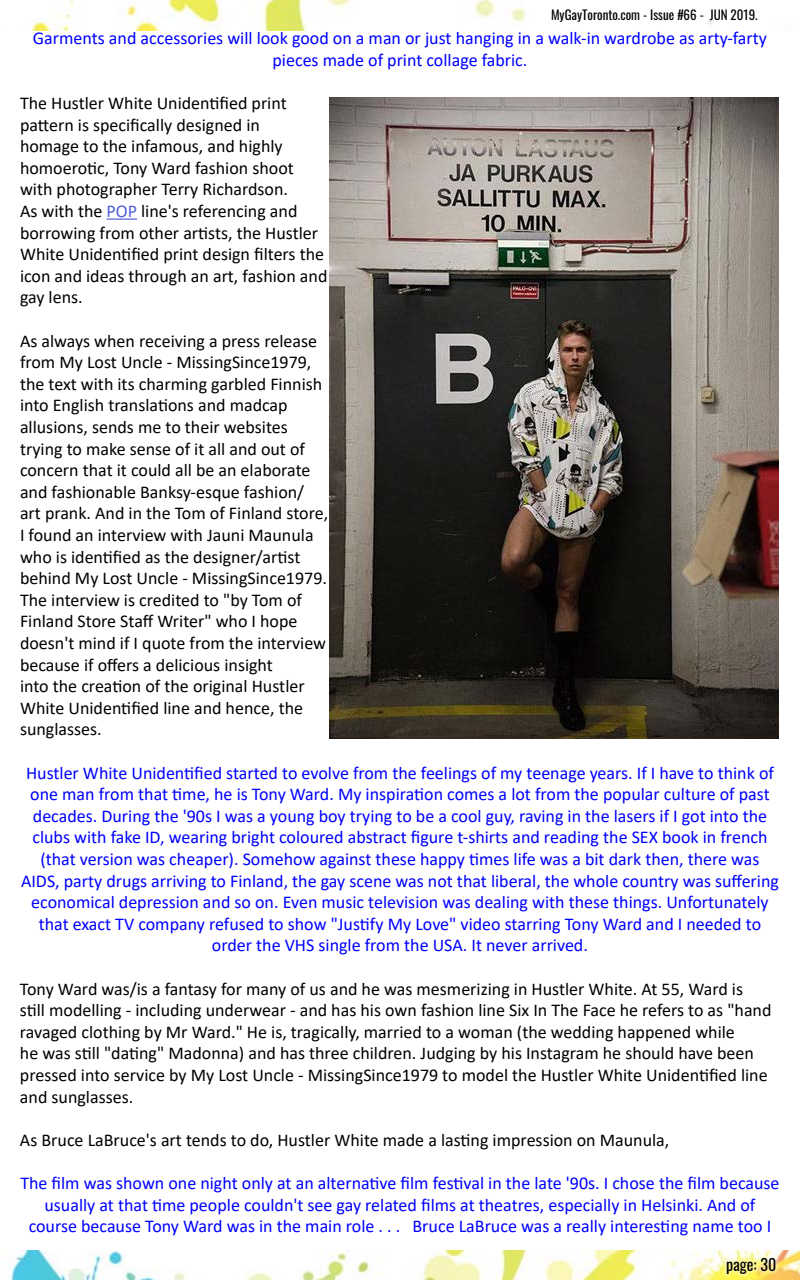
<style>
.page{position:relative;width:800px;height:1280px;background:#fff}
.page>*{position:absolute;margin:0;border:0;box-sizing:border-box;transform-origin:0 0}
.t1{font:18px/21.6px "Calibri";color:#000}
.t2{font:18px/21.6px "Calibri";color:#00f;text-align:center}
.t3{font:16px "Oswald";color:#000}
.t4{font:13px "Oswald";color:#000}
.s1{color:#4f5cd6}
</style>
<div class="page">
<img style="left:9px;top:1250px;width:791px;height:30px">
<img style="left:31px;top:0;width:759px;height:31px">
<svg style="left:723px;top:1253px;width:57px;height:25px"></svg>
<div style="left:547px;top:4px;width:216px;height:23px;background:#fff"></div>
<hr style="left:107px;top:219px;width:30px;height:1px;background:#4f5cd6">
<img style="left:329px;top:97px;width:450px;height:642px">
<p class="t4" style="left:551px;top:3px;width:208px">MyGayToronto.com - Issue #66 - JUN 2019.</p>
<p class="t2" style="left:33px;top:27px;width:736px">Garments and accessories will look good on a man or just hanging in a walk-in wardrobe as arty-farty pieces made of print collage fabric.</p>
<p class="t1" style="left:20px;top:92px;width:309px">The Hustler White Unidentified print pattern is specifically designed in<br>homage to the infamous, and highly homoerotic, Tony Ward fashion shoot with photographer Terry Richardson.<br>As with the <span class="s1">POP</span> line's referencing and borrowing from other artists, the Hustler White Unidentified print design filters the icon and ideas through an art, fashion and gay lens.</p>
<p class="t1" style="left:20px;top:329px;width:310px">As always when receiving a press release from My Lost Uncle - MissingSince1979, the text with its charming garbled Finnish into English translations and madcap allusions, sends me to their websites trying to make sense of it all and out of concern that it could all be an elaborate and fashionable Banksy-esque fashion/ art prank. And in the Tom of Finland store, I found an interview with Jauni Maunula who is identified as the designer/artist behind My Lost Uncle - MissingSince1979.<br>The interview is credited to "by Tom of Finland Store Staff Writer" who I hope doesn't mind if I quote from the interview because if offers a delicious insight<br>into the creation of the original Hustler White Unidentified line and hence, the sunglasses.</p>
<p class="t2" style="left:21px;top:761px;width:759px">Hustler White Unidentified started to evolve from the feelings of my teenage years. If I have to think of one man from that time, he is Tony Ward. My inspiration comes a lot from the popular culture of past decades. During the '90s I was a young boy trying to be a cool guy, raving in the lasers if I got into the clubs with fake ID, wearing bright coloured abstract figure t-shirts and reading the SEX book in french (that version was cheaper). Somehow against these happy times life was a bit dark then, there was AIDS, party drugs arriving to Finland, the gay scene was not that liberal, the whole country was suffering economical depression and so on. Even music television was dealing with these things. Unfortunately that exact TV company refused to show "Justify My Love" video starring Tony Ward and I needed to order the VHS single from the USA. It never arrived.</p>
<p class="t1" style="left:20px;top:977px;width:753px">Tony Ward was/is a fantasy for many of us and he was mesmerizing in Hustler White. At 55, Ward is still modelling - including underwear - and has his own fashion line Six In The Face he refers to as "hand ravaged clothing by Mr Ward." He is, tragically, married to a woman (the wedding happened while<br>he was still "dating" Madonna) and has three children. Judging by his Instagram he should have been pressed into service by My Lost Uncle - MissingSince1979 to model the Hustler White Unidentified line and sunglasses.</p>
<p class="t1" style="left:20px;top:1129px;width:651px">As Bruce LaBruce's art tends to do, Hustler White made a lasting impression on Maunula,</p>
<p class="t2" style="left:20px;top:1172px;width:761px">The film was shown one night only at an alternative film festival in the late '90s. I chose the film because usually at that time people couldn't see gay related films at theatres, especially in Helsinki. And of course because Tony Ward was in the main role . . . Bruce LaBruce was a really interesting name too I</p>
<p class="t3" style="left:726px;top:1250px;width:52px">page: 30</p>
</div>
